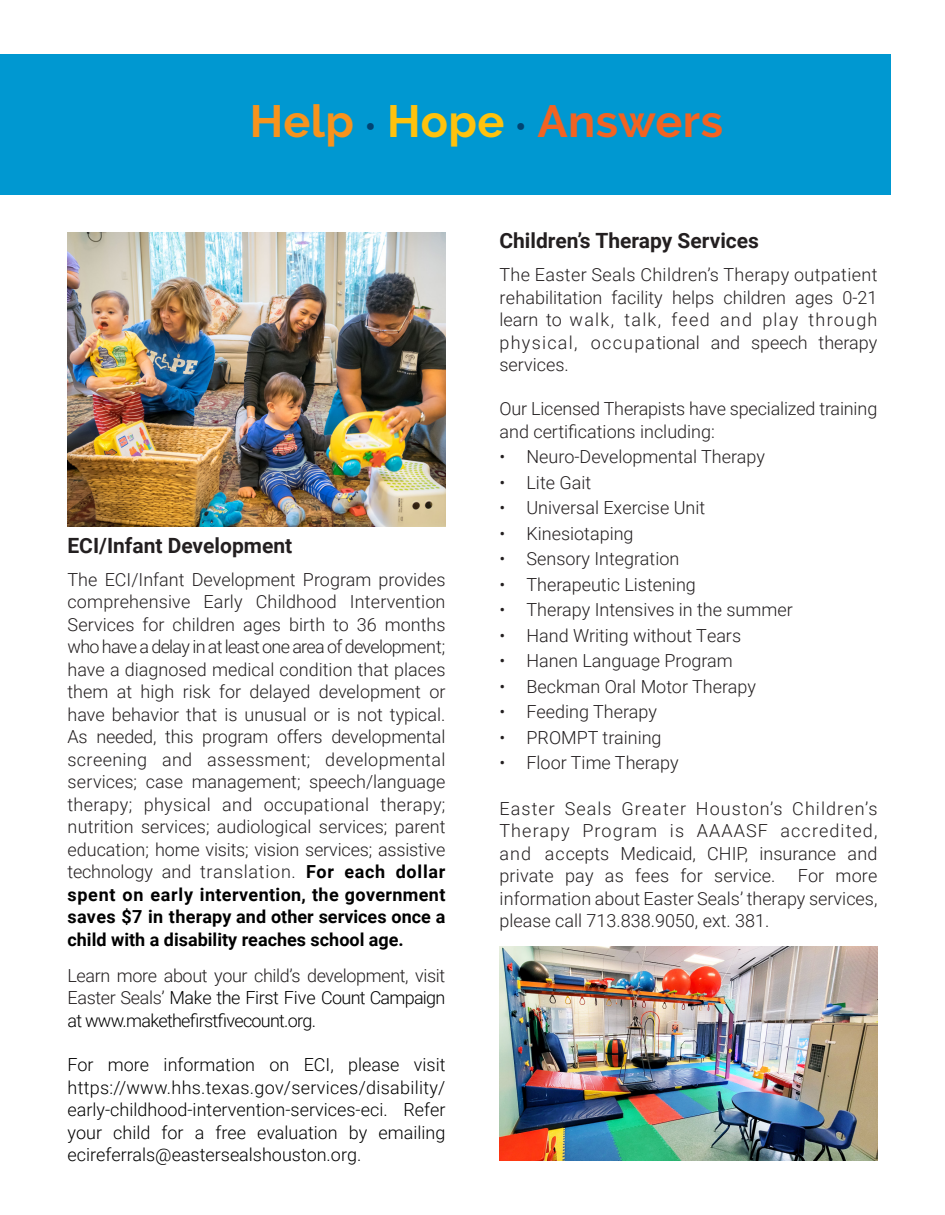
<style>
.page{position:relative;width:945px;height:1215px;background:#fff}
.page>*{position:absolute;margin:0;border:0;box-sizing:border-box;transform-origin:0 0}
.t1{font:700 45px "Raleway";letter-spacing:.01em;color:#f26322}
.t2{font:700 21px "Roboto";color:#231f20}
.t3{font:300 18px/22.5px "Roboto";color:#231f20;text-align:justify}
.t4{font:300 18px/22.5px "Roboto";color:#000;text-align:justify}
.s1{color:#f7931d}
.s2{font-family:"Minion Pro";color:#004473}
.s3{color:#ffc20d}
.s4{font-weight:700;color:#000}
.s5{color:#231f20}
</style>
<div class="page">
<div style="left:0;top:54px;width:891px;height:141px;background:#0098d1"></div>
<img style="left:68px;top:232px;width:378px;height:294px">
<img style="left:500px;top:946px;width:378px;height:215px">
<p class="t1" style="left:250px;top:95px;width:475px"><span class="s1">Help</span> <span class="s2">·</span> <span class="s3">Hope</span> <span class="s2">·</span> Answers</p>
<p class="t2" style="left:68px;top:531px;width:226px">ECI/Infant Development</p>
<p class="t3" style="left:68px;top:568px;width:380px">The ECI/Infant Development Program provides comprehensive Early Childhood Intervention Services for children ages birth to 36 months who have a delay in at least one area of development; have a diagnosed medical condition that places them at high risk for delayed development or have behavior that is unusual or is not typical.<br>As needed, this program offers developmental screening and assessment; developmental services; case management; speech/language therapy; physical and occupational therapy; nutrition services; audiological services; parent education; home visits; vision services; assistive technology and translation. <span class="s4">For each dollar spent on early intervention, the government saves $7 in therapy and other services once a child with a disability reaches school age.</span></p>
<p class="t4" style="left:68px;top:964px;width:379px"><span class="s5">Learn more about your child’s development, visit Easter Seals’</span> Make the First Five Count Campaign at www.makethefirstfivecount.org.</p>
<p class="t4" style="left:68px;top:1053px;width:380px">For more information on ECI, please visit https://www.hhs.texas.gov/services/disability/ early-childhood-intervention-services-eci. Refer your child for a free evaluation by emailing ecireferrals@eastersealshouston.org.</p>
<p class="t2" style="left:500px;top:226px;width:261px">Children’s Therapy Services</p>
<p class="t3" style="left:500px;top:263px;width:380px">The Easter Seals Children’s Therapy outpatient rehabilitation facility helps children ages 0-21 learn to walk, talk, feed and play through physical, occupational and speech therapy services.</p>
<p class="t3" style="left:500px;top:397px;width:380px">Our Licensed Therapists have specialized training and certifications including:</p>
<p class="t3" style="left:500px;top:445px;width:267px">• Neuro-Developmental Therapy</p>
<p class="t3" style="left:500px;top:470px;width:93px">• Lite Gait</p>
<p class="t3" style="left:500px;top:496px;width:207px">• Universal Exercise Unit</p>
<p class="t3" style="left:500px;top:521px;width:136px">• Kinesiotaping</p>
<p class="t3" style="left:500px;top:547px;width:181px">• Sensory Integration</p>
<p class="t3" style="left:500px;top:572px;width:198px">• Therapeutic Listening</p>
<p class="t3" style="left:500px;top:598px;width:295px">• Therapy Intensives in the summer</p>
<p class="t3" style="left:500px;top:623px;width:243px">• Hand Writing without Tears</p>
<p class="t3" style="left:500px;top:649px;width:235px">• Hanen Language Program</p>
<p class="t3" style="left:500px;top:674px;width:258px">• Beckman Oral Motor Therapy</p>
<p class="t3" style="left:500px;top:700px;width:159px">• Feeding Therapy</p>
<p class="t3" style="left:500px;top:725px;width:164px">• PROMPT training</p>
<p class="t3" style="left:500px;top:751px;width:181px">• Floor Time Therapy</p>
<p class="t3" style="left:500px;top:797px;width:380px">Easter Seals Greater Houston’s Children’s Therapy Program is AAAASF accredited, and accepts Medicaid, CHIP, insurance and private pay as fees for service. For more information about Easter Seals’ therapy services, please call 713.838.9050, ext. 381.</p>
</div>
